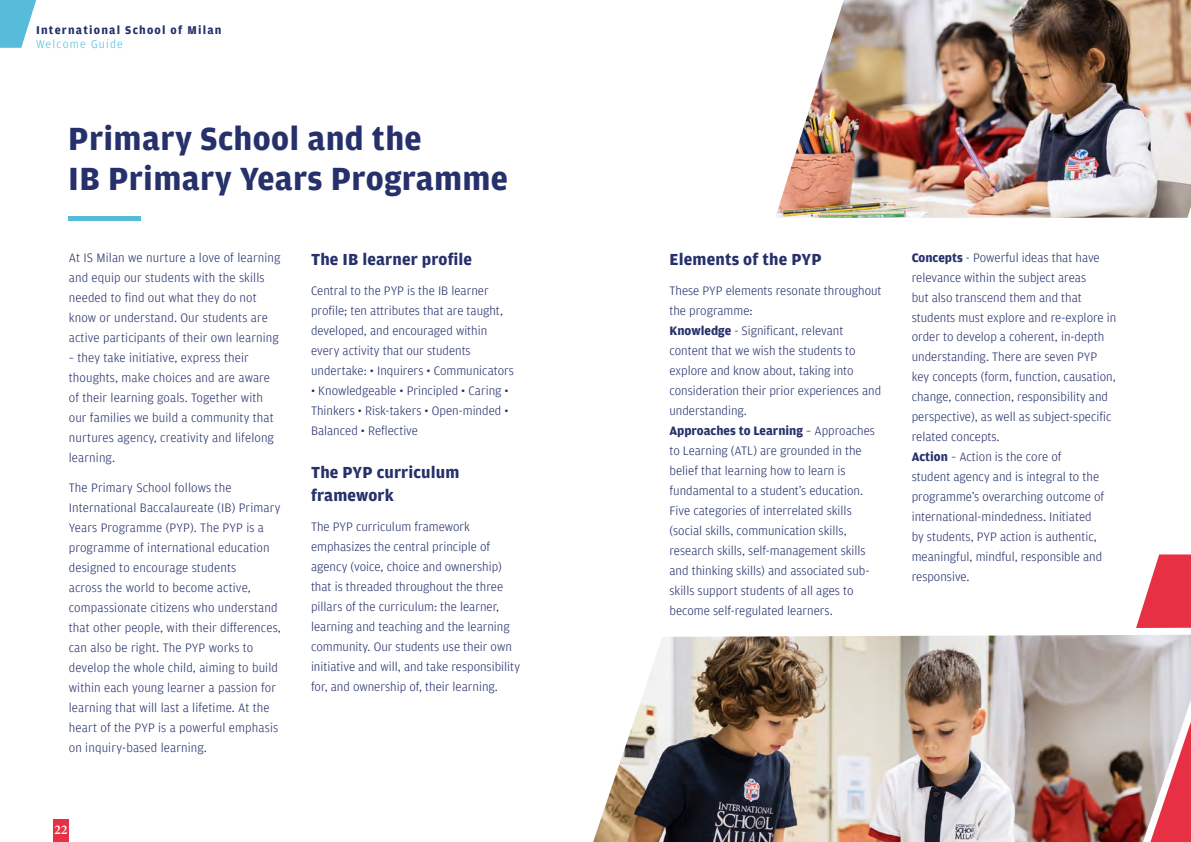
<style>
.page{position:relative;width:1191px;height:842px;background:#fff}
.page>*{position:absolute;margin:0;border:0;box-sizing:border-box;transform-origin:0 0}
.t1{font:700 34.1px/40px "Amplitude";letter-spacing:.01em;color:#26306b}
.t2{font:700 17px/23px "Amplitude";letter-spacing:.01em;color:#26306b}
.t3{font:700 13.4px "Bembo Std";color:#fff}
.t4{font:300 13px/20px "Amplitude";color:#26306b}
.t5{font:700 12px "Amplitude";letter-spacing:.1em;color:#26306b}
.t6{font:300 12px "Amplitude";letter-spacing:.1em;color:#56bcd9}
.s1{font-weight:700}
</style>
<div class="page">
<svg style="left:1137px;top:554px;width:54px;height:70px"></svg>
<hr style="left:69px;top:216px;width:72px;height:4px;background:#56bcd9">
<div style="left:54px;top:819px;width:15px;height:23px;background:#e73043"></div>
<img style="left:776px;top:0;width:415px;height:218px">
<img style="left:593px;top:624px;width:598px;height:218px">
<svg style="left:0;top:0;width:37px;height:48px"></svg>
<p class="t5" style="left:36px;top:23px;width:187px">International School of Milan</p>
<p class="t6" style="left:36px;top:37px;width:88px">Welcome Guide</p>
<h1 class="t1" style="left:68px;top:119px;width:441px">Primary School and the<br>IB Primary Years Programme</h1>
<p class="t4" style="left:69px;top:247px;width:213px">At IS Milan we nurture a love of learning and equip our students with the skills needed to find out what they do not know or understand. Our students are active participants of their own learning</p>
<p class="t4" style="left:69px;top:347px;width:207px">– they take initiative, express their thoughts, make choices and are aware of their learning goals. Together with our families we build a community that nurtures agency, creativity and lifelong learning.</p>
<p class="t4" style="left:69px;top:477px;width:214px">The Primary School follows the International Baccalaureate (IB) Primary Years Programme (PYP). The PYP is a programme of international education designed to encourage students<br>across the world to become active, compassionate citizens who understand that other people, with their differences, can also be right. The PYP works to develop the whole child, aiming to build within each young learner a passion for learning that will last a lifetime. At the heart of the PYP is a powerful emphasis on inquiry-based learning.</p>
<p class="t3" style="left:55px;top:822px;width:15px">22</p>
<h2 class="t2" style="left:311px;top:248px;width:163px">The IB learner profile</h2>
<p class="t4" style="left:311px;top:281px;width:204px">Central to the PYP is the IB learner profile; ten attributes that are taught, developed, and encouraged within every activity that our students undertake: • Inquirers • Communicators</p>
<p class="t4" style="left:311px;top:381px;width:199px;text-align:justify">• Knowledgeable • Principled • Caring • Thinkers • Risk-takers • Open-minded • Balanced • Reflective</p>
<h2 class="t2" style="left:311px;top:461px;width:150px">The PYP curriculum framework</h2>
<p class="t4" style="left:311px;top:517px;width:210px">The PYP curriculum framework emphasizes the central principle of agency (voice, choice and ownership) that is threaded throughout the three pillars of the curriculum: the learner, learning and teaching and the learning community. Our students use their own initiative and will, and take responsibility for, and ownership of, their learning.</p>
<h2 class="t2" style="left:669px;top:248px;width:154px">Elements of the PYP</h2>
<p class="t4" style="left:669px;top:281px;width:214px">These PYP elements resonate throughout the programme:<br><span class="s1">Knowledge</span> - Significant, relevant content that we wish the students to explore and know about, taking into consideration their prior experiences and understanding.<br><span class="s1">Approaches to Learning</span> – Approaches to Learning (ATL) are grounded in the belief that learning how to learn is fundamental to a student’s education.<br>Five categories of interrelated skills (social skills, communication skills, research skills, self-management skills and thinking skills) and associated sub&shy;skills support students of all ages to become self-regulated learners.</p>
<p class="t4" style="left:911px;top:247px;width:206px"><span class="s1">Concepts</span> - Powerful ideas that have relevance within the subject areas<br>but also transcend them and that students must explore and re-explore in order to develop a coherent, in-depth understanding. There are seven PYP key concepts (form, function, causation, change, connection, responsibility and perspective), as well as subject-specific related concepts.<br><span class="s1">Action</span> – Action is the core of<br>student agency and is integral to the programme’s overarching outcome of international-mindedness. Initiated<br>by students, PYP action is authentic, meaningful, mindful, responsible and responsive.</p>
</div>
